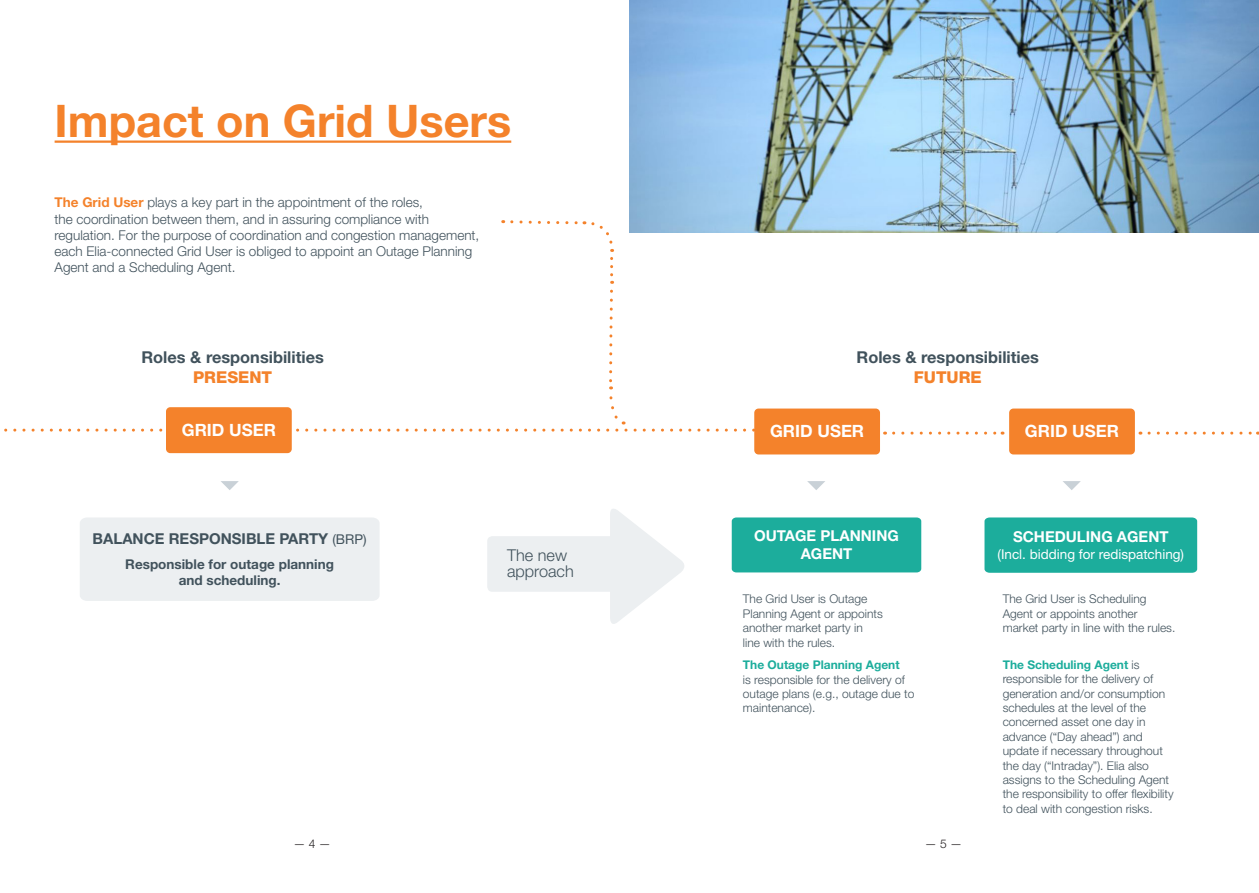
<style>
.page{position:relative;width:1259px;height:893px;background:#fff}
.page>*{position:absolute;margin:0;border:0;box-sizing:border-box;transform-origin:0 0}
.kleinere_grote_titel{font:700 45px "Helvetica Neue LT Std";color:#f4822b}
.t1{font:700 16.95px "Helvetica Neue LT Std";color:#fff}
.t2{font:700 16.35px/19.6px "Helvetica Neue LT Std";color:#41525c;text-align:center}
.t3{font:300 16.35px "Helvetica Neue LT Std";color:#41525c}
.t4{font:700 15px/18px "Helvetica Neue LT Std";color:#fff;text-align:center}
.t5{font:700 15px "Helvetica Neue LT Std";color:#41525c}
.platte_tekst_8_5{font:300 13.5px/16.2px "Helvetica Neue LT Std";color:#41525c}
.t6{font:700 13.5px/16.2px "Helvetica Neue LT Std";color:#41525c;text-align:center}
.t7{font:13.5px "Helvetica Neue LT Std";color:#fff}
.platte_tekst_8_5-2{font:300 12px/14.4px "Helvetica Neue LT Std";color:#41525c}
.t8{font:300 12px "Helvetica Neue LT Std";color:#231f20}
.s1{font-weight:700;color:#f4822b}
.s2{font-weight:800;color:#f4822b}
.s3{font-weight:400;font-size:13.5px}
.s4{font-weight:700;color:#1cad9c}
</style>
<div class="page">
<img style="left:629px;top:0;width:630px;height:232px">
<svg style="left:1149px;top:432px;width:109px;height:3px"></svg>
<hr style="left:55px;top:141px;width:456px;height:2px;background:#f4822b">
<div style="left:166px;top:407px;width:126px;height:46px;background:#f4822b;border-radius:4px"></div>
<div style="left:80px;top:518px;width:299px;height:83px;background:#eceff1"></div>
<div style="left:1009px;top:409px;width:126px;height:45px;background:#f4822b;border-radius:4px"></div>
<div style="left:754px;top:409px;width:126px;height:45px;background:#f4822b;border-radius:4px"></div>
<svg style="left:503px;top:220px;width:111px;height:32px"></svg>
<svg style="left:609px;top:258px;width:5px;height:131px"></svg>
<svg style="left:4px;top:396px;width:755px;height:36px"></svg>
<svg style="left:893px;top:432px;width:110px;height:3px"></svg>
<div style="left:487px;top:536px;width:129px;height:56px;background:#eceff1;border-radius:5px"></div>
<svg style="left:610px;top:509px;width:74px;height:115px"></svg>
<div style="left:732px;top:517px;width:189px;height:55px;background:#1cad9c"></div>
<div style="left:984px;top:517px;width:213px;height:56px;background:#1cad9c"></div>
<svg style="left:221px;top:481px;width:18px;height:9px"></svg>
<svg style="left:807px;top:481px;width:18px;height:9px"></svg>
<svg style="left:1063px;top:481px;width:17px;height:9px"></svg>
<p class="kleinere_grote_titel" style="left:55px;top:93px;width:458px">Impact on Grid Users</p>
<p class="platte_tekst_8_5" style="left:55px;top:194px;width:426px"><span class="s1">The Grid User</span> plays a key part in the appointment of the roles,<br>the coordination between them, and in assuring compliance with regulation. For the purpose of coordination and congestion management, each Elia-connected Grid User is obliged to appoint an Outage Planning Agent and a Scheduling Agent.</p>
<p class="t2" style="left:141px;top:347px;width:184px">Roles &amp; responsibilities<br><span class="s2">PRESENT</span></p>
<h2 class="t1" style="left:182px;top:419px;width:96px">GRID USER</h2>
<p class="t5" style="left:93px;top:529px;width:276px">BALANCE RESPONSIBLE PARTY <span class="s3">(BRP)</span></p>
<p class="t6" style="left:125px;top:556px;width:210px">Responsible for outage planning and scheduling.</p>
<p class="t3" style="left:507px;top:545px;width:62px">The new</p>
<p class="t3" style="left:507px;top:562px;width:68px">approach</p>
<p class="t2" style="left:856px;top:347px;width:184px">Roles &amp; responsibilities<br><span class="s2">FUTURE</span></p>
<h2 class="t1" style="left:770px;top:421px;width:96px">GRID USER</h2>
<h2 class="t1" style="left:1025px;top:421px;width:96px">GRID USER</h2>
<p class="t4" style="left:754px;top:527px;width:146px">OUTAGE PLANNING<br>AGENT</p>
<p class="t4" style="left:1013px;top:528px;width:157px">SCHEDULING AGENT</p>
<p class="t7" style="left:997px;top:546px;width:188px">(Incl. bidding for redispatching)</p>
<p class="platte_tekst_8_5-2" style="left:743px;top:592px;width:126px">The Grid User is Outage</p>
<p class="platte_tekst_8_5-2" style="left:743px;top:606px;width:141px">Planning Agent or appoints</p>
<p class="platte_tekst_8_5-2" style="left:743px;top:620px;width:121px">another market party in</p>
<p class="platte_tekst_8_5-2" style="left:743px;top:635px;width:94px">line with the rules.</p>
<p class="platte_tekst_8_5-2" style="left:1002px;top:592px;width:174px">The Grid User is Scheduling<br>Agent or appoints another market party in line with the rules.</p>
<p class="platte_tekst_8_5-2" style="left:743px;top:657px;width:173px"><span class="s4">The Outage Planning Agent<br></span>is responsible for the delivery of outage plans (e.g., outage due to maintenance).</p>
<p class="platte_tekst_8_5-2" style="left:1002px;top:657px;width:172px"><span class="s4">The Scheduling Agent</span> is responsible for the delivery of generation and/or consumption schedules at the level of the concerned asset one day in advance (“Day ahead”) and update if necessary throughout the day (“Intraday”). Elia also assigns to the Scheduling Agent the responsibility to offer flexibility to deal with congestion risks.</p>
<p class="t8" style="left:293px;top:836px;width:39px">— 4 —</p>
<p class="t8" style="left:924px;top:836px;width:39px">— 5 —</p>
</div>
